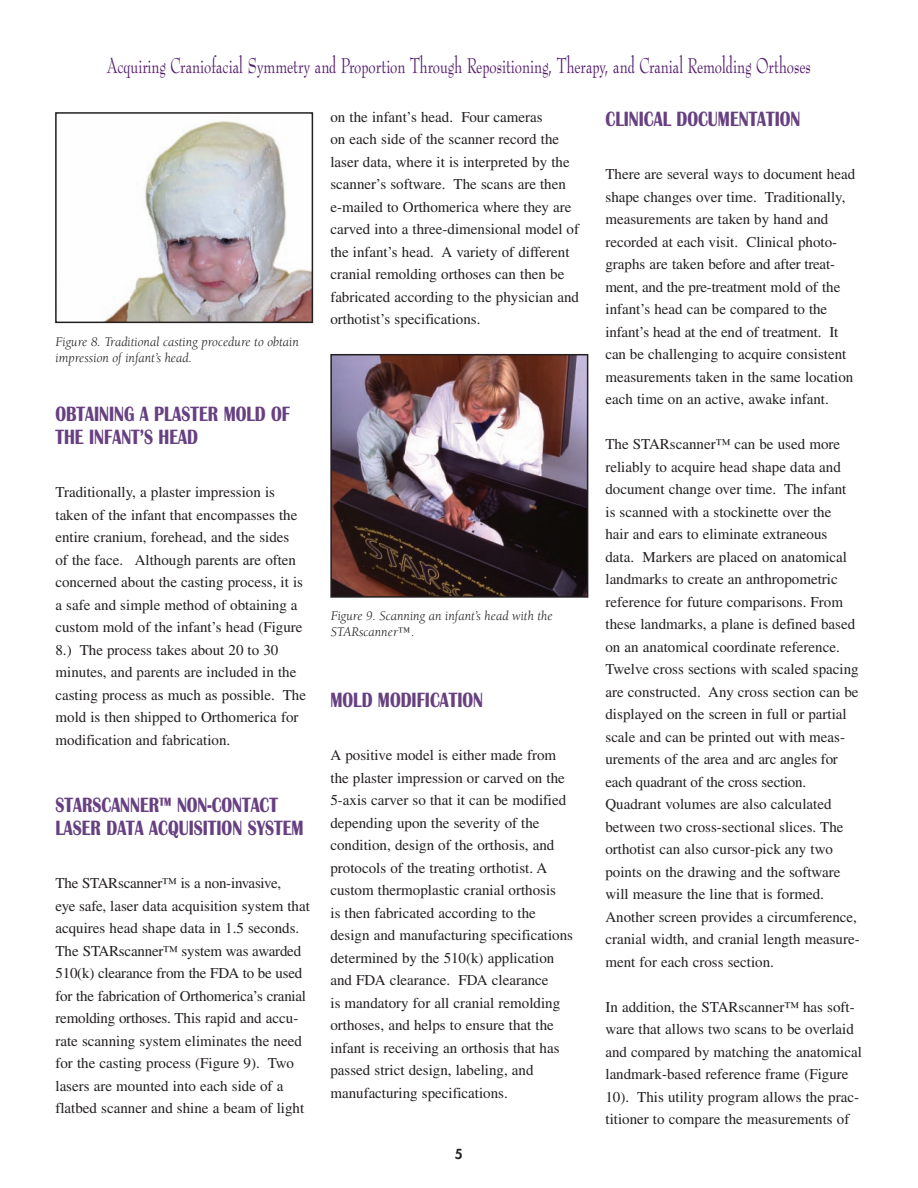
<style>
.page{position:relative;width:918px;height:1188px;background:#fff}
.page>*{position:absolute;margin:0;border:0;box-sizing:border-box;transform-origin:0 0}
.t1{font:700 21.45px/22.5px "Britannic";color:#674081;scale:.77 1}
.t2{font:21px "Bernhard Modern Regular DTC";color:#50186c;scale:.71 1}
.t3{font:15px/22.5px "Times";color:#231f20}
.t4{font:italic 13.5px/16.2px "Berkeley";color:#231f20}
.t5{font:800 13.5px "Futura";color:#231f20}
</style>
<div class="page">
<img style="left:106px;top:121px;width:204px;height:199px">
<div style="left:55px;top:112px;width:258px;height:211px;border:2px solid #231f20"></div>
<img style="left:333px;top:357px;width:252px;height:238px">
<div style="left:330px;top:354px;width:258px;height:244px;border:2px solid #231f20"></div>
<h2 class="t2" style="left:107px;top:55px;width:993px">Acquiring Craniofacial Symmetry and Proportion Through Repositioning, Therapy, and Cranial Remolding Orthoses</h2>
<p class="t4" style="left:56px;top:334px;width:245px">Figure 8. Traditional casting procedure to obtain impression of infant’s head.</p>
<h1 class="t1" style="left:56px;top:404px;width:306px">OBTAINING A PLASTER MOLD OF<br>THE INFANT’S HEAD</h1>
<p class="t3" style="left:56px;top:482px;width:252px">Traditionally, a plaster impression is taken of the infant that encompasses the entire cranium, forehead, and the sides<br>of the face. Although parents are often concerned about the casting process, it is a safe and simple method of obtaining a custom mold of the infant’s head (Figure 8.) The process takes about 20 to 30 minutes, and parents are included in the casting process as much as possible. The mold is then shipped to Orthomerica for modification and fabrication.</p>
<h1 class="t1" style="left:56px;top:796px;width:324px">STARSCANNER™ NON-CONTACT<br>LASER DATA ACQUISITION SYSTEM</h1>
<p class="t3" style="left:56px;top:873px;width:256px">The STARscanner™ is a non-invasive,<br>eye safe, laser data acquisition system that acquires head shape data in 1.5 seconds.<br>The STARscanner™ system was awarded 510(k) clearance from the FDA to be used for the fabrication of Orthomerica’s cranial remolding orthoses. This rapid and accu&shy;rate scanning system eliminates the need for the casting process (Figure 9). Two lasers are mounted into each side of a flatbed scanner and shine a beam of light</p>
<p class="t3" style="left:330px;top:107px;width:250px">on the infant’s head. Four cameras<br>on each side of the scanner record the laser data, where it is interpreted by the scanner’s software. The scans are then e-mailed to Orthomerica where they are carved into a three-dimensional model of the infant’s head. A variety of different cranial remolding orthoses can then be fabricated according to the physician and orthotist’s specifications.</p>
<p class="t4" style="left:331px;top:609px;width:224px">Figure 9. Scanning an infant’s head with the<br>STARscanner™.</p>
<h1 class="t1" style="left:330px;top:690px;width:200px">MOLD MODIFICATION</h1>
<p class="t3" style="left:330px;top:746px;width:244px">A positive model is either made from the plaster impression or carved on the 5-axis carver so that it can be modified depending upon the severity of the condition, design of the orthosis, and protocols of the treating orthotist. A custom thermoplastic cranial orthosis<br>is then fabricated according to the design and manufacturing specifications determined by the 510(k) application and FDA clearance. FDA clearance<br>is mandatory for all cranial remolding orthoses, and helps to ensure that the infant is receiving an orthosis that has passed strict design, labeling, and manufacturing specifications.</p>
<p class="t5" style="left:455px;top:1148px;width:9px">5</p>
<h1 class="t1" style="left:605px;top:109px;width:255px">CLINICAL DOCUMENTATION</h1>
<p class="t3" style="left:605px;top:165px;width:251px">There are several ways to document head shape changes over time. Traditionally, measurements are taken by hand and recorded at each visit. Clinical photo&shy;graphs are taken before and after treat&shy;ment, and the pre-treatment mold of the infant’s head can be compared to the infant’s head at the end of treatment. It can be challenging to acquire consistent measurements taken in the same location each time on an active, awake infant.</p>
<p class="t3" style="left:605px;top:435px;width:256px">The STARscanner™ can be used more reliably to acquire head shape data and document change over time. The infant is scanned with a stockinette over the<br>hair and ears to eliminate extraneous data. Markers are placed on anatomical landmarks to create an anthropometric reference for future comparisons. From these landmarks, a plane is defined based on an anatomical coordinate reference.<br>Twelve cross sections with scaled spacing are constructed. Any cross section can be displayed on the screen in full or partial scale and can be printed out with meas&shy;urements of the area and arc angles for each quadrant of the cross section.<br>Quadrant volumes are also calculated between two cross-sectional slices. The orthotist can also cursor-pick any two points on the drawing and the software will measure the line that is formed.<br>Another screen provides a circumference, cranial width, and cranial length measure&shy;ment for each cross section.</p>
<p class="t3" style="left:605px;top:997px;width:258px">In addition, the STARscanner™ has soft&shy;ware that allows two scans to be overlaid and compared by matching the anatomical landmark-based reference frame (Figure 10). This utility program allows the prac&shy;titioner to compare the measurements of</p>
</div>
